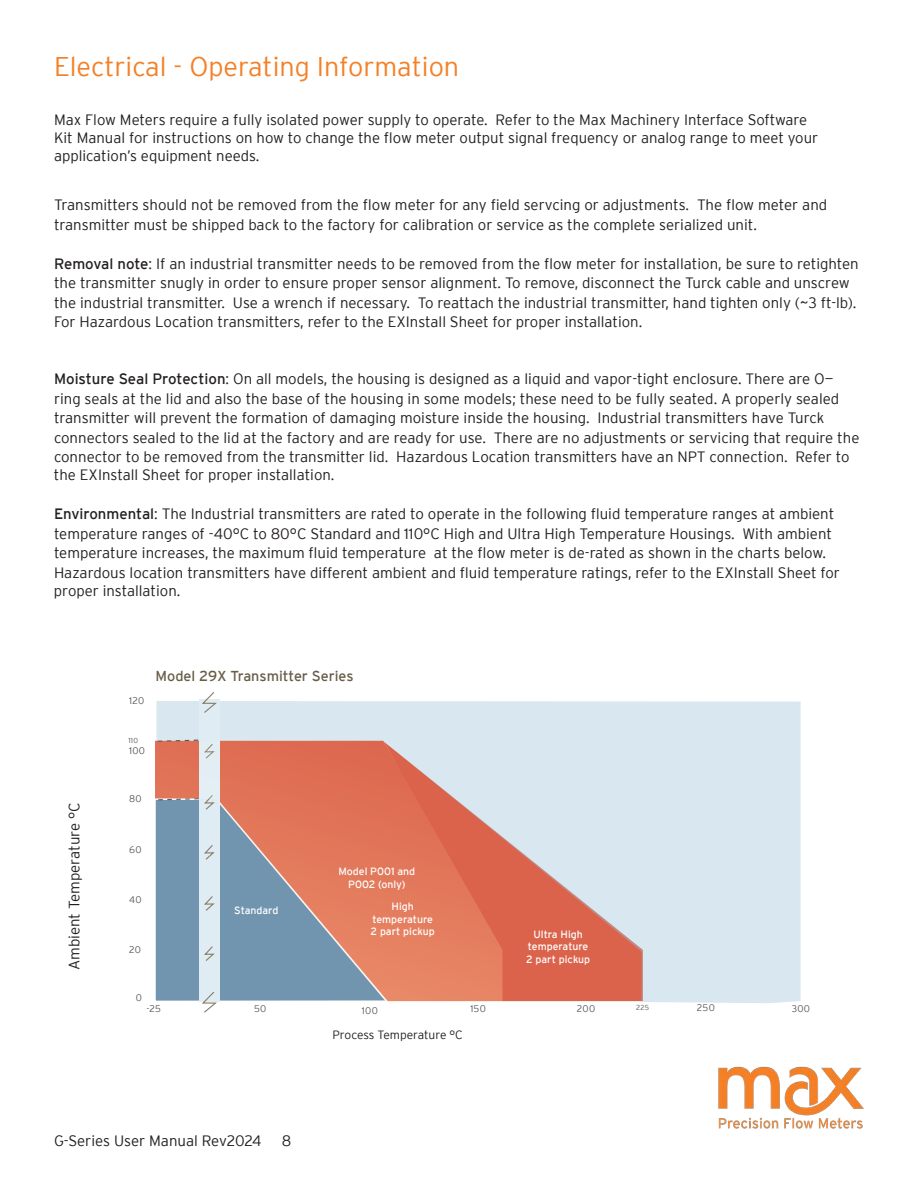
<style>
.page{position:relative;width:918px;height:1188px;background:#fff}
.page>*{position:absolute;margin:0;border:0;box-sizing:border-box;transform-origin:0 0}
.Model___spec_title{font:300 27px "Interstate";color:#f48026}
.Main_Body{font:300 15px/19.5px "Interstate";color:#231f20}
.Body_Text_2{font:300 15px/18px "Interstate";color:#231f20}
.t1{font:14.4px "Interstate";color:#685d49}
.Main_Body-2{font:300 12px "Interstate";letter-spacing:-.005em;color:#231f20}
.t2{font:10.5px/12.6px "Interstate";color:#fff;text-align:center}
.Main_Body-3{font:300 9.6px "Interstate";letter-spacing:.03em;color:#57585a}
.Main_Body-4{font:300 7.2px "Interstate";letter-spacing:.035em;color:#57585a}
.s1{font-weight:400}
</style>
<div class="page">
<img style="left:718px;top:1066px;width:146px;height:63px">
<svg style="left:157px;top:701px;width:644px;height:302px;background:#d8d3d7"></svg>
<div style="left:200px;top:699px;width:20px;height:302px;background:#dfecf3"></div>
<svg style="left:197px;top:1001px;width:25px;height:12px"></svg>
<svg style="left:197px;top:692px;width:25px;height:24px"></svg>
<svg style="left:156px;top:739px;width:44px;height:2px"></svg>
<svg style="left:155px;top:741px;width:347px;height:260px;background:#c18c84"></svg>
<p class="Model___spec_title" style="left:54px;top:51px;width:407px">Electrical - Operating Information</p>
<p class="Body_Text_2" style="left:54px;top:110px;width:766px">Max Flow Meters require a fully isolated power supply to operate. Refer to the Max Machinery Interface Software<br>Kit Manual for instructions on how to change the flow meter output signal frequency or analog range to meet your application’s equipment needs.</p>
<p class="Main_Body" style="left:54px;top:195px;width:775px">Transmitters should not be removed from the flow meter for any field servcing or adjustments. The flow meter and transmitter must be shipped back to the factory for calibration or service as the complete serialized unit.</p>
<p class="Main_Body" style="left:54px;top:253px;width:806px"><span class="s1">Removal note</span>: If an industrial transmitter needs to be removed from the flow meter for installation, be sure to retighten the transmitter snugly in order to ensure proper sensor alignment. To remove, disconnect the Turck cable and unscrew the industrial transmitter. Use a wrench if necessary. To reattach the industrial transmitter, hand tighten only (~3 ft-lb).<br>For Hazardous Location transmitters, refer to the EXInstall Sheet for proper installation.</p>
<p class="Main_Body" style="left:54px;top:369px;width:807px"><span class="s1">Moisture Seal Protection</span>: On all models, the housing is designed as a liquid and vapor-tight enclosure. There are O— ring seals at the lid and also the base of the housing in some models; these need to be fully seated. A properly sealed transmitter will prevent the formation of damaging moisture inside the housing. Industrial transmitters have Turck connectors sealed to the lid at the factory and are ready for use. There are no adjustments or servicing that require the connector to be removed from the transmitter lid. Hazardous Location transmitters have an NPT connection. Refer to</p>
<p class="Main_Body" style="left:54px;top:465px;width:282px">the EXInstall Sheet for proper installation.</p>
<p class="Main_Body" style="left:54px;top:504px;width:788px"><span class="s1">Environmental</span>: The Industrial transmitters are rated to operate in the following fluid temperature ranges at ambient temperature ranges of -40°C to 80°C Standard and 110°C High and Ultra High Temperature Housings. With ambient temperature increases, the maximum fluid temperature at the flow meter is de-rated as shown in the charts below.<br>Hazardous location transmitters have different ambient and fluid temperature ratings, refer to the EXInstall Sheet for</p>
<p class="Main_Body" style="left:54px;top:580px;width:128px">proper installation.</p>
<p class="Main_Body" style="left:64px;top:970px;width:169px;rotate:-90deg">Ambient Temperature °C</p>
<p class="Main_Body-3" style="left:129px;top:695px;width:17px">120</p>
<p class="t1" style="left:156px;top:668px;width:200px">Model 29X Transmitter Series</p>
<p class="Main_Body-4" style="left:128px;top:737px;width:11px">110</p>
<p class="Main_Body-3" style="left:129px;top:745px;width:17px">100</p>
<p class="Main_Body-3" style="left:129px;top:793px;width:14px">80</p>
<p class="Main_Body-3" style="left:129px;top:844px;width:14px">60</p>
<p class="Main_Body-3" style="left:129px;top:894px;width:14px">40</p>
<p class="Main_Body-3" style="left:129px;top:944px;width:13px">20</p>
<p class="Main_Body-3" style="left:136px;top:992px;width:8px">0</p>
<p class="t2" style="left:338px;top:865px;width:78px">Model P001 and<br>P002 (only)</p>
<p class="t2" style="left:234px;top:904px;width:46px">Standard</p>
<p class="t2" style="left:371px;top:900px;width:66px">High temperature<br>2 part pickup</p>
<p class="t2" style="left:526px;top:928px;width:66px">Ultra High temperature<br>2 part pickup</p>
<p class="Main_Body-3" style="left:146px;top:1004px;width:16px">-25</p>
<p class="Main_Body-3" style="left:254px;top:1004px;width:14px">50</p>
<p class="Main_Body-3" style="left:362px;top:1006px;width:17px">100</p>
<p class="Main_Body-3" style="left:470px;top:1004px;width:17px">150</p>
<p class="Main_Body-3" style="left:577px;top:1004px;width:20px">200</p>
<p class="Main_Body-3" style="left:697px;top:1002px;width:19px">250</p>
<p class="Main_Body-3" style="left:792px;top:1003px;width:20px">300</p>
<p class="Main_Body-2" style="left:333px;top:1028px;width:132px">Process Temperature °C</p>
<p class="Main_Body-4" style="left:636px;top:1003px;width:15px">225</p>
<p class="Main_Body" style="left:54px;top:1131px;width:209px">G-Series User Manual Rev2024</p>
<p class="Main_Body" style="left:282px;top:1131px;width:11px">8</p>
</div>
